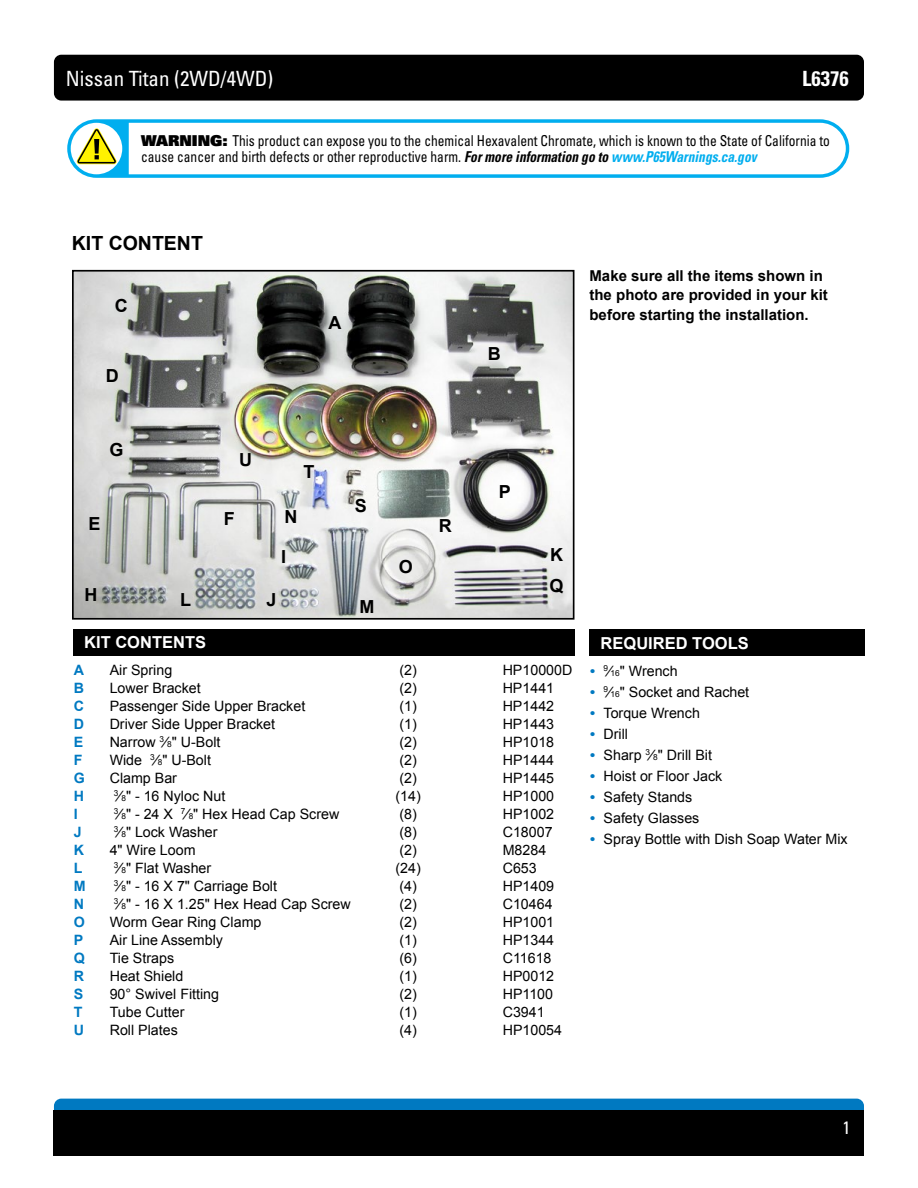
<style>
.page{position:relative;width:918px;height:1188px;background:#fff}
.page>*{position:absolute;margin:0;border:0;box-sizing:border-box;transform-origin:0 0}
.t1{font:condensed 21px "Univers LT Std";color:#fff}
.t2{font:700 condensed 21px "Univers LT Std";color:#fff}
.t3{font:700 19.5px "Arial";color:#000}
.t4{font:700 18px "Arial";color:#000}
.t5{font:condensed 18px "Univers LT Std";color:#fff}
.t6{font:700 16.5px "Arial";color:#fff}
.t7{font:condensed 15px/16.5px "Univers LT Std";color:#000;scale:.9 1}
.t8{font:700 15px/19.5px "Arial";color:#000}
.t9{font:14.25px "Arial";color:#000}
.t10{font:700 14.25px "Arial";color:#0079c1}
.s1{font-family:"Univers LT Std X Black";font-stretch:normal}
.s2{font-weight:700;font-style:italic}
.s3{font-weight:700;font-style:italic;color:#00aeef}
.s4{font-size:8.25px}
.s5{font-weight:700;color:#0079c1}
</style>
<div class="page">
<div style="left:54px;top:55px;width:810px;height:46px;background:#000;border-radius:7px"></div>
<div style="left:54px;top:1099px;width:810px;height:45px;background:#0079c1;border-radius:7px"></div>
<div style="left:54px;top:1110px;width:810px;height:46px;background:#000"></div>
<div style="left:590px;top:630px;width:275px;height:26px;background:#000"></div>
<div style="left:73px;top:629px;width:501px;height:26px;background:#000"></div>
<img style="left:75px;top:273px;width:496px;height:344px">
<div style="left:72px;top:270px;width:502px;height:350px;border:2px solid #000"></div>
<div style="left:67px;top:119px;width:782px;height:59px;background:linear-gradient(to right,#02afef,#00aeef);border-radius:29px"></div>
<svg style="left:129px;top:123px;width:717px;height:51px"></svg>
<div style="left:71px;top:123px;width:51px;height:51px;background:#fff;border-radius:50%"></div>
<svg style="left:77px;top:128px;width:40px;height:36px"></svg>
<h1 class="t1" style="left:66px;top:65px;width:209px">Nissan Titan (2WD/4WD)</h1>
<h1 class="t2" style="left:802px;top:65px;width:48px">L6376</h1>
<p class="t7" style="left:141px;top:132px;width:767px"><span class="s1">WARNING:</span> This product can expose you to the chemical Hexavalent Chromate, which is known to the State of California to cause cancer and birth defects or other reproductive harm. <span class="s2">For more information go to</span> <span class="s3">www.P65Warnings.ca.gov</span></p>
<h2 class="t3" style="left:72px;top:230px;width:133px">KIT CONTENT</h2>
<p class="t4" style="left:115px;top:294px;width:14px">C</p>
<p class="t4" style="left:106px;top:364px;width:14px">D</p>
<p class="t4" style="left:328px;top:310px;width:14px">A</p>
<p class="t4" style="left:488px;top:342px;width:14px">B</p>
<p class="t8" style="left:590px;top:266px;width:240px">Make sure all the items shown in the photo are provided in your kit before starting the installation.</p>
<p class="t4" style="left:109px;top:438px;width:16px">G</p>
<p class="t4" style="left:88px;top:512px;width:14px">E</p>
<p class="t4" style="left:85px;top:582px;width:14px">H</p>
<p class="t4" style="left:180px;top:588px;width:12px">L</p>
<p class="t6" style="left:84px;top:631px;width:123px">KIT CONTENTS</p>
<p class="t4" style="left:239px;top:448px;width:14px">U</p>
<p class="t4" style="left:304px;top:459px;width:12px">T</p>
<p class="t4" style="left:224px;top:506px;width:12px">F</p>
<p class="t4" style="left:284px;top:505px;width:14px">N</p>
<p class="t4" style="left:281px;top:545px;width:7px">I</p>
<p class="t4" style="left:266px;top:588px;width:12px">J</p>
<p class="t4" style="left:355px;top:494px;width:14px">S</p>
<p class="t4" style="left:360px;top:595px;width:16px">M</p>
<p class="t4" style="left:399px;top:555px;width:16px">O</p>
<p class="t4" style="left:439px;top:514px;width:14px">R</p>
<p class="t4" style="left:499px;top:480px;width:14px">P</p>
<p class="t4" style="left:550px;top:543px;width:14px">K</p>
<p class="t4" style="left:550px;top:573px;width:16px">Q</p>
<p class="t10" style="left:74px;top:661px;width:12px">A</p>
<p class="t9" style="left:110px;top:661px;width:64px">Air Spring</p>
<p class="t9" style="left:399px;top:661px;width:19px">(2)</p>
<p class="t9" style="left:503px;top:661px;width:71px">HP10000D</p>
<p class="t10" style="left:74px;top:679px;width:12px">B</p>
<p class="t9" style="left:110px;top:679px;width:93px">Lower Bracket</p>
<p class="t9" style="left:399px;top:679px;width:19px">(2)</p>
<p class="t9" style="left:503px;top:679px;width:53px">HP1441</p>
<p class="t10" style="left:74px;top:697px;width:12px">C</p>
<p class="t9" style="left:110px;top:697px;width:197px">Passenger Side Upper Bracket</p>
<p class="t9" style="left:399px;top:697px;width:19px">(1)</p>
<p class="t9" style="left:503px;top:697px;width:53px">HP1442</p>
<p class="t10" style="left:74px;top:715px;width:12px">D</p>
<p class="t9" style="left:110px;top:715px;width:167px">Driver Side Upper Bracket</p>
<p class="t9" style="left:399px;top:715px;width:19px">(1)</p>
<p class="t9" style="left:503px;top:715px;width:53px">HP1443</p>
<p class="t10" style="left:74px;top:733px;width:11px">E</p>
<p class="t9" style="left:110px;top:733px;width:112px">Narrow <sup>3</sup>⁄<span class="s4">8</span>" U-Bolt</p>
<p class="t9" style="left:400px;top:733px;width:19px">(2)</p>
<p class="t9" style="left:503px;top:733px;width:53px">HP1018</p>
<p class="t10" style="left:74px;top:751px;width:10px">F</p>
<p class="t9" style="left:110px;top:751px;width:103px">Wide <sup>3</sup>⁄<span class="s4">8</span>" U-Bolt</p>
<p class="t9" style="left:400px;top:751px;width:19px">(2)</p>
<p class="t9" style="left:503px;top:751px;width:53px">HP1444</p>
<p class="t10" style="left:74px;top:769px;width:13px">G</p>
<p class="t9" style="left:110px;top:769px;width:69px">Clamp Bar</p>
<p class="t9" style="left:400px;top:769px;width:19px">(2)</p>
<p class="t9" style="left:503px;top:769px;width:53px">HP1445</p>
<p class="t10" style="left:74px;top:787px;width:12px">H</p>
<p class="t9" style="left:114px;top:787px;width:113px"><sup>3</sup>⁄<span class="s4">8</span>" - 16 Nyloc Nut</p>
<p class="t9" style="left:396px;top:787px;width:27px">(14)</p>
<p class="t9" style="left:503px;top:787px;width:53px">HP1000</p>
<p class="t10" style="left:74px;top:805px;width:5px">I</p>
<p class="t9" style="left:114px;top:805px;width:227px"><sup>3</sup>⁄<span class="s4">8</span>" - 24 X <sup>7</sup>⁄<span class="s4">8</span>" Hex Head Cap Screw</p>
<p class="t9" style="left:400px;top:805px;width:19px">(8)</p>
<p class="t9" style="left:503px;top:805px;width:53px">HP1002</p>
<p class="t10" style="left:74px;top:823px;width:9px">J</p>
<p class="t9" style="left:114px;top:823px;width:105px"><sup>3</sup>⁄<span class="s4">8</span>" Lock Washer</p>
<p class="t9" style="left:400px;top:823px;width:19px">(8)</p>
<p class="t9" style="left:503px;top:823px;width:51px">C18007</p>
<p class="t10" style="left:74px;top:841px;width:12px">K</p>
<p class="t9" style="left:110px;top:841px;width:87px">4" Wire Loom</p>
<p class="t9" style="left:400px;top:841px;width:19px">(2)</p>
<p class="t9" style="left:503px;top:841px;width:45px">M8284</p>
<p class="t10" style="left:74px;top:859px;width:10px">L</p>
<p class="t9" style="left:114px;top:859px;width:99px"><sup>3</sup>⁄<span class="s4">8</span>" Flat Washer</p>
<p class="t9" style="left:396px;top:859px;width:27px">(24)</p>
<p class="t9" style="left:503px;top:859px;width:36px">C653</p>
<p class="t10" style="left:74px;top:877px;width:13px">M</p>
<p class="t9" style="left:114px;top:877px;width:165px"><sup>3</sup>⁄<span class="s4">8</span>" - 16 X 7" Carriage Bolt</p>
<p class="t9" style="left:400px;top:877px;width:19px">(4)</p>
<p class="t9" style="left:503px;top:877px;width:53px">HP1409</p>
<p class="t10" style="left:74px;top:895px;width:12px">N</p>
<p class="t9" style="left:114px;top:895px;width:239px"><sup>3</sup>⁄<span class="s4">8</span>" - 16 X 1.25" Hex Head Cap Screw</p>
<p class="t9" style="left:400px;top:895px;width:19px">(2)</p>
<p class="t9" style="left:503px;top:895px;width:51px">C10464</p>
<p class="t10" style="left:74px;top:913px;width:13px">O</p>
<p class="t9" style="left:110px;top:913px;width:153px">Worm Gear Ring Clamp</p>
<p class="t9" style="left:400px;top:913px;width:19px">(2)</p>
<p class="t9" style="left:503px;top:913px;width:53px">HP1001</p>
<p class="t10" style="left:74px;top:931px;width:11px">P</p>
<p class="t9" style="left:110px;top:931px;width:115px">Air Line Assembly</p>
<p class="t9" style="left:400px;top:931px;width:19px">(1)</p>
<p class="t9" style="left:503px;top:931px;width:53px">HP1344</p>
<p class="t10" style="left:74px;top:949px;width:13px">Q</p>
<p class="t9" style="left:110px;top:949px;width:66px">Tie Straps</p>
<p class="t9" style="left:400px;top:949px;width:19px">(6)</p>
<p class="t9" style="left:503px;top:949px;width:50px">C11618</p>
<p class="t10" style="left:74px;top:967px;width:12px">R</p>
<p class="t9" style="left:110px;top:967px;width:75px">Heat Shield</p>
<p class="t9" style="left:400px;top:967px;width:19px">(1)</p>
<p class="t9" style="left:503px;top:967px;width:53px">HP0012</p>
<p class="t10" style="left:74px;top:985px;width:11px">S</p>
<p class="t9" style="left:110px;top:985px;width:111px">90° Swivel Fitting</p>
<p class="t9" style="left:400px;top:985px;width:19px">(2)</p>
<p class="t9" style="left:503px;top:985px;width:52px">HP1100</p>
<p class="t10" style="left:74px;top:1003px;width:10px">T</p>
<p class="t9" style="left:110px;top:1003px;width:76px">Tube Cutter</p>
<p class="t9" style="left:400px;top:1003px;width:19px">(1)</p>
<p class="t9" style="left:503px;top:1003px;width:43px">C3941</p>
<p class="t10" style="left:74px;top:1021px;width:12px">U</p>
<p class="t9" style="left:110px;top:1021px;width:70px">Roll Plates</p>
<p class="t9" style="left:400px;top:1021px;width:19px">(4)</p>
<p class="t9" style="left:503px;top:1021px;width:61px">HP10054</p>
<p class="t6" style="left:601px;top:632px;width:150px">REQUIRED TOOLS</p>
<p class="t9" style="left:590px;top:662px;width:89px"><span class="s5">•</span> <sup>9</sup>⁄<span class="s4">16</span>" Wrench</p>
<p class="t9" style="left:590px;top:683px;width:161px"><span class="s5">•</span> <sup>9</sup>⁄<span class="s4">16</span>" Socket and Rachet</p>
<p class="t9" style="left:590px;top:704px;width:111px"><span class="s5">•</span> Torque Wrench</p>
<p class="t9" style="left:590px;top:725px;width:40px"><span class="s5">•</span> Drill</p>
<p class="t9" style="left:590px;top:746px;width:123px"><span class="s5">•</span> Sharp <sup>3</sup>⁄<span class="s4">8</span>" Drill Bit</p>
<p class="t9" style="left:590px;top:767px;width:134px"><span class="s5">•</span> Hoist or Floor Jack</p>
<p class="t9" style="left:590px;top:788px;width:104px"><span class="s5">•</span> Safety Stands</p>
<p class="t9" style="left:590px;top:809px;width:111px"><span class="s5">•</span> Safety Glasses</p>
<p class="t9" style="left:590px;top:830px;width:259px"><span class="s5">•</span> Spray Bottle with Dish Soap Water Mix</p>
<p class="t5" style="left:843px;top:1116px;width:9px">1</p>
</div>
